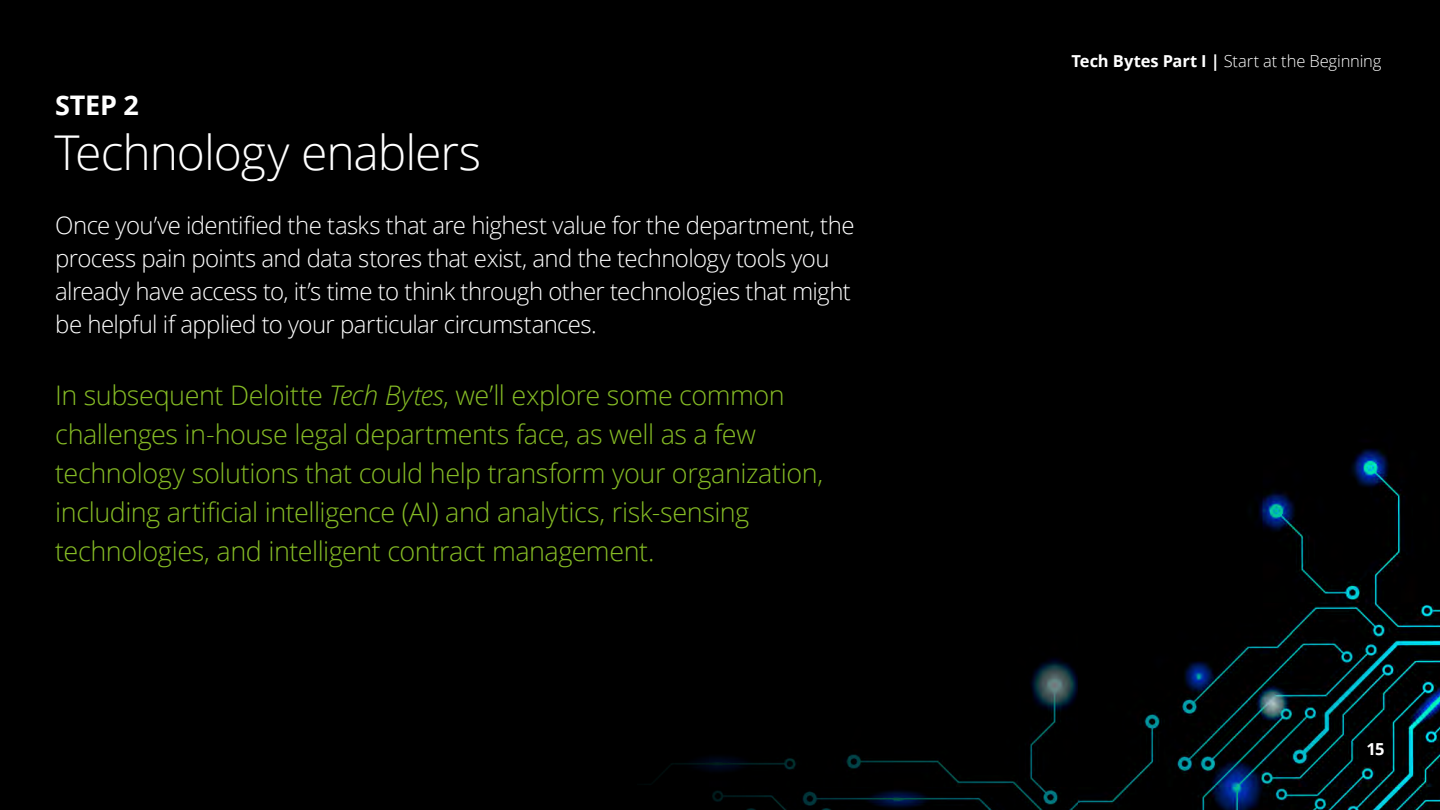
<style>
.page{position:relative;width:1440px;height:810px;background:#000}
.page>*{position:absolute;margin:0;border:0;box-sizing:border-box;transform-origin:0 0}
.Story_heading_light{font:300 48px "Open Sans";letter-spacing:-.02em;color:#fff}
.Quote_pullout_meduim{font:300 27px/39px "Open Sans";letter-spacing:-.015em;color:#86bc25}
.Section_title__12_18{font:700 27px "Open Sans";color:#fff}
.Introduction__16_22p{font:300 24px/33px "Open Sans";letter-spacing:-.025em;color:#fff}
.t1{font:300 16.5px "Open Sans";letter-spacing:-.01em;color:#fff}
.t2{font:700 16.5px "Open Sans";color:#fff}
.s1{font-style:italic}
.s2{font-weight:700}
</style>
<div class="page">
<img style="left:650px;top:448px;width:790px;height:362px">
<p class="Section_title__12_18" style="left:55px;top:86px;width:85px">STEP 2</p>
<p class="Story_heading_light" style="left:55px;top:120px;width:428px">Technology enablers</p>
<p class="Introduction__16_22p" style="left:55px;top:209px;width:801px">Once you’ve identified the tasks that are highest value for the department, the process pain points and data stores that exist, and the technology tools you already have access to, it’s time to think through other technologies that might be helpful if applied to your particular circumstances.</p>
<p class="Quote_pullout_meduim" style="left:55px;top:375px;width:770px">In subsequent Deloitte <span class="s1">Tech Bytes</span>, we’ll explore some common challenges in-house legal departments face, as well as a few technology solutions that could help transform your organization, including artificial intelligence (AI) and analytics, risk-sensing technologies, and intelligent contract management.</p>
<p class="t1" style="left:1072px;top:50px;width:311px"><span class="s2">Tech Bytes Part I |</span> Start at the Beginning</p>
<p class="t2" style="left:1366px;top:737px;width:20px">15</p>
</div>
